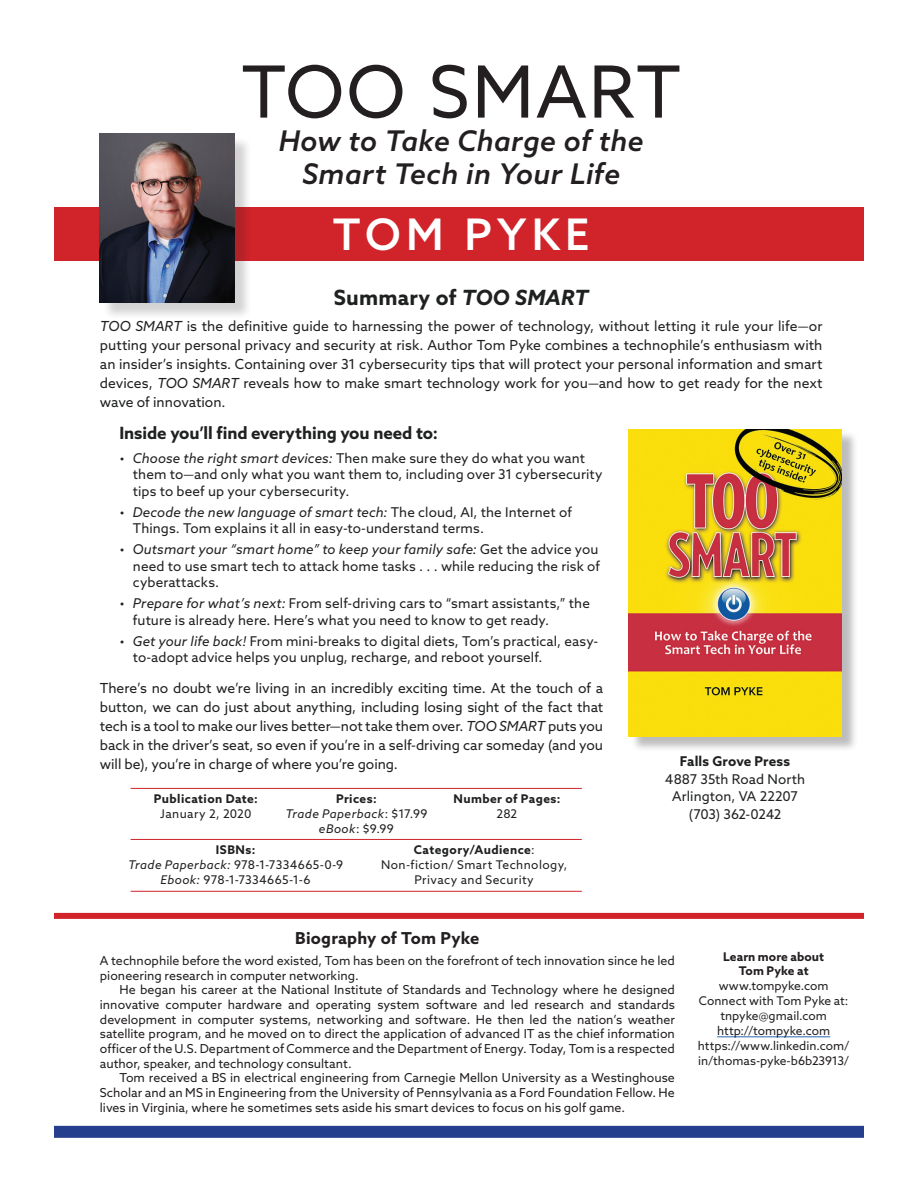
<style>
.page{position:relative;width:918px;height:1188px;background:#fff}
.page>*{position:absolute;margin:0;border:0;box-sizing:border-box;transform-origin:0 0}
.t1{font:72px "Azo Sans";letter-spacing:.03em;color:#231f20}
.t2{font:500 43.5px "Azo Sans";letter-spacing:.12em;color:#fff}
.t3{font:italic 500 28.5px/33px "Azo Sans";letter-spacing:.015em;color:#231f20;text-align:center}
.t4{font:700 21px "Azo Sans";letter-spacing:.01em;color:#1f2020}
.t5{font:700 16.8px "Azo Sans";letter-spacing:-.005em;color:#1f2020}
.t6{font:700 16.5px "Azo Sans";letter-spacing:.01em;color:#231f20}
.t7{font:13.8px/19px "Azo Sans";letter-spacing:-.005em;color:#1f2020;text-align:justify}
.t8{font:13.5px/16.5px "Azo Sans";letter-spacing:.01em;color:#1f2020}
.t9{font:700 13.5px "Azo Sans";letter-spacing:.01em;color:#1f2020}
.t10{font:12.3px/14.7px "Azo Sans";letter-spacing:.005em;color:#231f20;text-align:justify}
.t11{font:12px/15px "Azo Sans";letter-spacing:.03em;color:#1f2020;text-align:center}
.t12{font:12px/15px "Azo Sans";color:#231f20;text-align:center}
.t13{font:italic 12px/15px "Azo Sans";letter-spacing:.03em;color:#1f2020;text-align:center}
.t14{font:700 12px "Azo Sans";letter-spacing:.035em;color:#1f2020}
.t15{font:700 12px/14.2px "Azo Sans";letter-spacing:.005em;color:#231f20;text-align:center}
.s1{font-style:italic}
.s2{font-weight:700;font-style:normal}
.s3{font-style:normal}
.s4{font-weight:700}
</style>
<div class="page">
<div style="left:54px;top:913px;width:810px;height:6px;background:#d1232a"></div>
<div style="left:54px;top:1126px;width:810px;height:12px;background:#253f8e"></div>
<div style="left:54px;top:208px;width:810px;height:53px;background:#d1232a"></div>
<div style="left:630px;top:431px;width:228px;height:321px;background:#231f20;opacity:.3"></div>
<img style="left:628px;top:429px;width:214px;height:307px">
<div style="left:102px;top:136px;width:150px;height:184px;background:#231f20;opacity:.2"></div>
<img style="left:100px;top:134px;width:135px;height:168px">
<hr style="left:131px;top:788px;width:451px;height:1px;background:#d1232a">
<hr style="left:131px;top:839px;width:451px;height:1px;background:#d1232a">
<hr style="left:131px;top:891px;width:451px;height:1px;background:#d1232a">
<hr style="left:717px;top:1037px;width:113px;height:1px;background:#2865b1">
<h1 class="t1" style="left:241px;top:45px;width:441px">TOO SMART</h1>
<h3 class="t3" style="left:279px;top:124px;width:366px">How to Take Charge of the<br>Smart Tech in Your Life</h3>
<h2 class="t2" style="left:333px;top:205px;width:258px">TOM PYKE</h2>
<h3 class="t4" style="left:334px;top:283px;width:256px">Summary of <span class="s1">TOO SMART</span></h3>
<p class="t7" style="left:100px;top:316px;width:724px"><span class="s1">TOO SMART</span> is the definitive guide to harnessing the power of technology, without letting it rule your life—or putting your personal privacy and security at risk. Author Tom Pyke combines a technophile’s enthusiasm with an insider’s insights. Containing over 31 cybersecurity tips that will protect your personal information and smart devices, <span class="s1">TOO SMART</span> reveals how to make smart technology work for you—and how to get ready for the next wave of innovation.</p>
<h3 class="t5" style="left:119px;top:422px;width:320px">Inside you’ll find everything you need to:</h3>
<p class="t8" style="left:133px;top:449px;width:471px;text-indent:-14px"><span class="s1">• Choose the right smart devices:</span> Then make sure they do what you want them to—and only what you want them to, including over 31 cybersecurity tips to beef up your cybersecurity.</p>
<p class="t8" style="left:133px;top:503px;width:441px;text-indent:-14px"><span class="s1">• Decode the new language of smart tech:</span> The cloud, AI, the Internet of<br>Things. Tom explains it all in easy-to-understand terms.</p>
<p class="t8" style="left:133px;top:541px;width:469px;text-align:justify;text-indent:-14px"><span class="s1">• Outsmart your “smart home” to keep your family safe:</span> Get the advice you need to use smart tech to attack home tasks . . . while reducing the risk of cyberattacks.</p>
<p class="t8" style="left:133px;top:595px;width:459px;text-indent:-14px"><span class="s1">• Prepare for what’s next:</span> From self-driving cars to “smart assistants,” the future is already here. Here’s what you need to know to get ready.</p>
<p class="t8" style="left:133px;top:632px;width:467px;text-indent:-14px"><span class="s1">• Get your life back!</span> From mini-breaks to digital diets, Tom’s practical, easy&shy;to-adopt advice helps you unplug, recharge, and reboot yourself.</p>
<p class="t7" style="left:100px;top:678px;width:505px">There’s no doubt we’re living in an incredibly exciting time. At the touch of a button, we can do just about anything, including losing sight of the fact that tech is a tool to make our lives better—not take them over. <span class="s1">TOO SMART</span> puts you back in the driver’s seat, so even if you’re in a self-driving car someday (and you will be), you’re in charge of where you’re going.</p>
<p class="t14" style="left:154px;top:791px;width:105px">Publication Date:</p>
<p class="t11" style="left:160px;top:806px;width:93px">January 2, 2020</p>
<p class="t13" style="left:285px;top:791px;width:144px"><span class="s2">Prices:<br></span>Trade Paperback<span class="s3">: $17.99 </span>eBook<span class="s3">: $9.99</span></p>
<p class="t14" style="left:453px;top:791px;width:109px">Number of Pages:</p>
<p class="t11" style="left:497px;top:806px;width:22px">282</p>
<p class="t11" style="left:128px;top:842px;width:217px"><span class="s4">ISBNs:<br></span><span class="s1">Trade Paperback:</span> 978-1-7334665-0-9<br><span class="s1">Ebook:</span> 978-1-7334665-1-6</p>
<p class="t11" style="left:381px;top:842px;width:188px"><span class="s4">Category/Audience</span>:<br>Non-fiction/ Smart Technology,<br>Privacy and Security</p>
<p class="t9" style="left:680px;top:752px;width:112px">Falls Grove Press</p>
<p class="t8" style="left:665px;top:770px;width:142px;line-height:17.7px;text-align:center">4887 35th Road North<br>Arlington, VA 22207 (703) 362-0242</p>
<h3 class="t6" style="left:295px;top:927px;width:186px">Biography of Tom Pyke</h3>
<p class="t10" style="left:100px;top:953px;width:577px">A technophile before the word existed, Tom has been on the forefront of tech innovation since he led pioneering research in computer networking.</p>
<p class="t10" style="left:100px;top:983px;width:577px;text-indent:20px">He began his career at the National Institute of Standards and Technology where he designed innovative computer hardware and operating system software and led research and standards development in computer systems, networking and software. He then led the nation’s weather satellite program, and he moved on to direct the application of advanced IT as the chief information officer of the U.S. Department of Commerce and the Department of Energy. Today, Tom is a respected author, speaker, and technology consultant.</p>
<p class="t10" style="left:100px;top:1070px;width:577px;text-indent:20px">Tom received a BS in electrical engineering from Carnegie Mellon University as a Westinghouse Scholar and an MS in Engineering from the University of Pennsylvania as a Ford Foundation Fellow. He lives in Virginia, where he sometimes sets aside his smart devices to focus on his golf game.</p>
<p class="t15" style="left:723px;top:950px;width:103px">Learn more about<br>Tom Pyke at</p>
<p class="t12" style="left:698px;top:978px;width:153px">www.tompyke.com<br>Connect with Tom Pyke at: tnpyke@gmail.com http://tompyke.com https://www.linkedin.com/ in/thomas-pyke-b6b23913/</p>
</div>
